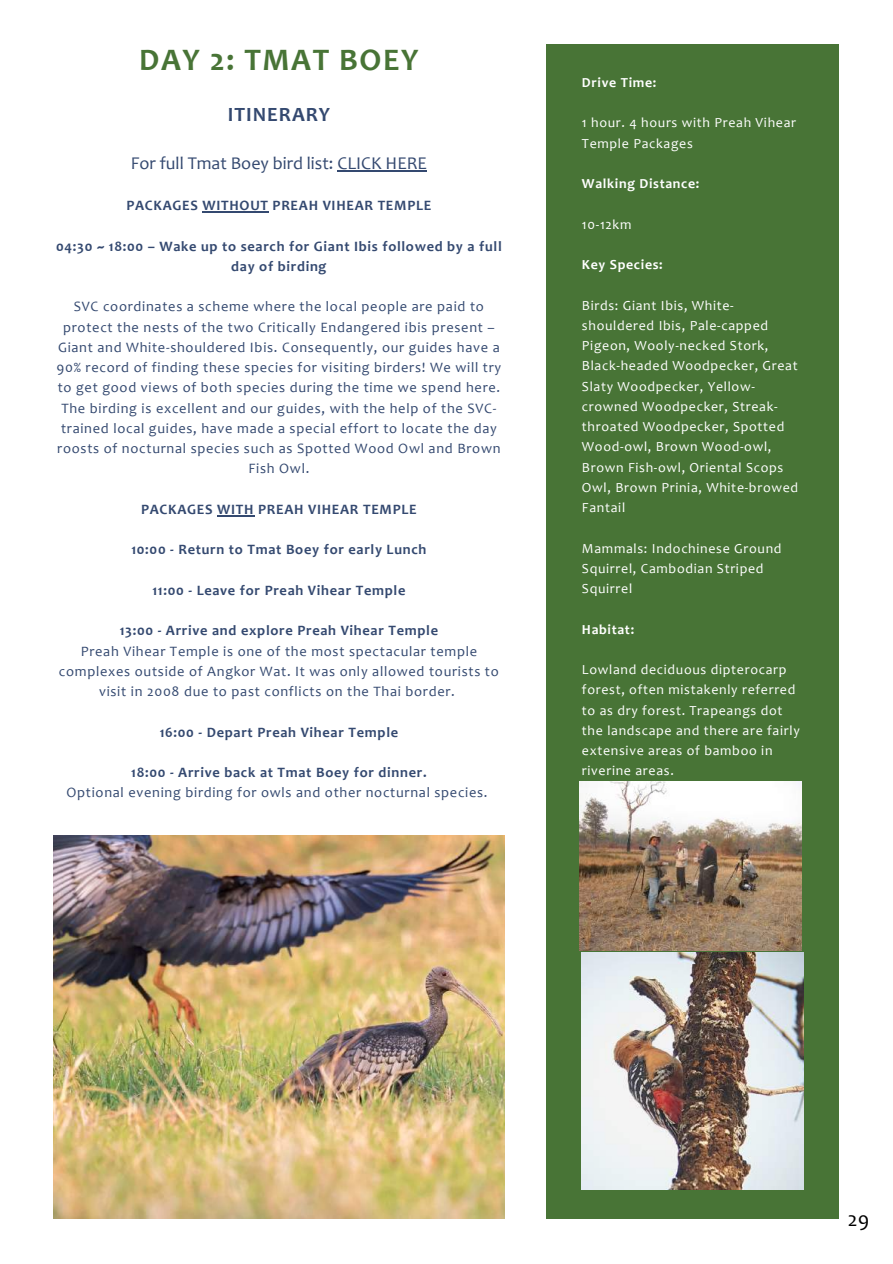
<style>
.page{position:relative;width:893px;height:1264px;background:#fff}
.page>*{position:absolute;margin:0;border:0;box-sizing:border-box;transform-origin:0 0}
.t1{font:700 31.5px "Candara";letter-spacing:.05em;color:#487436}
.t2{font:21px "Candara";color:#000}
.t3{font:700 20.25px "Candara";letter-spacing:.05em;color:#344970}
.t4{font:18px "Candara";color:#344970}
.t5{font:14.4px/20.2px "Candara";letter-spacing:.05em;color:#344970;text-align:center}
.t6{font:700 14.4px/20.2px "Candara";letter-spacing:.05em;color:#344970;text-align:center}
.t7{font:13.8px/20.2px "Candara";letter-spacing:.05em;color:#fff}
.t8{font:700 13.8px "Candara";letter-spacing:.05em;color:#fff}
</style>
<div class="page">
<div style="left:546px;top:45px;width:292px;height:1173px;background:#487436"></div>
<img style="left:582px;top:952px;width:221px;height:237px">
<hr style="left:202px;top:211px;width:67px;height:1px;background:#344970">
<hr style="left:217px;top:515px;width:37px;height:1px;background:#344970">
<img style="left:53px;top:835px;width:451px;height:383px">
<img style="left:580px;top:781px;width:221px;height:169px">
<hr style="left:337px;top:170px;width:90px;height:1px;background:#344970">
<h1 class="t1" style="left:139px;top:47px;width:281px">DAY 2: TMAT BOEY</h1>
<h3 class="t3" style="left:228px;top:106px;width:104px">ITINERARY</h3>
<p class="t4" style="left:131px;top:156px;width:297px">For full Tmat Boey bird list: CLICK HERE</p>
<p class="t6" style="left:126px;top:197px;width:306px">PACKAGES WITHOUT PREAH VIHEAR TEMPLE</p>
<p class="t6" style="left:56px;top:237px;width:447px">04:30 ~ 18:00 – Wake up to search for Giant Ibis followed by a full day of birding</p>
<p class="t5" style="left:57px;top:298px;width:446px">SVC coordinates a scheme where the local people are paid to protect the nests of the two Critically Endangered ibis present – Giant and White-shouldered Ibis. Consequently, our guides have a 90% record of finding these species for visiting birders! We will try to get good views of both species during the time we spend here.<br>The birding is excellent and our guides, with the help of the SVC&shy;trained local guides, have made a special effort to locate the day roosts of nocturnal species such as Spotted Wood Owl and Brown Fish Owl.</p>
<p class="t6" style="left:141px;top:500px;width:277px">PACKAGES WITH PREAH VIHEAR TEMPLE</p>
<p class="t6" style="left:131px;top:541px;width:296px">10:00 - Return to Tmat Boey for early Lunch</p>
<p class="t6" style="left:152px;top:581px;width:254px">11:00 - Leave for Preah Vihear Temple</p>
<p class="t6" style="left:120px;top:622px;width:320px">13:00 - Arrive and explore Preah Vihear Temple</p>
<p class="t5" style="left:59px;top:642px;width:441px">Preah Vihear Temple is one of the most spectacular temple complexes outside of Angkor Wat. It was only allowed tourists to visit in 2008 due to past conflicts on the Thai border.</p>
<p class="t6" style="left:160px;top:723px;width:240px">16:00 - Depart Preah Vihear Temple</p>
<p class="t6" style="left:131px;top:763px;width:297px">18:00 - Arrive back at Tmat Boey for dinner.</p>
<p class="t5" style="left:66px;top:784px;width:422px">Optional evening birding for owls and other nocturnal species.</p>
<p class="t8" style="left:582px;top:77px;width:76px">Drive Time:</p>
<p class="t7" style="left:582px;top:114px;width:216px">1 hour. 4 hours with Preah Vihear<br>Temple Packages</p>
<p class="t8" style="left:582px;top:178px;width:119px">Walking Distance:</p>
<p class="t7" style="left:582px;top:215px;width:51px">10-12km</p>
<p class="t8" style="left:582px;top:259px;width:82px">Key Species:</p>
<p class="t7" style="left:582px;top:296px;width:218px">Birds: Giant Ibis, White&shy;shouldered Ibis, Pale-capped<br>Pigeon, Wooly-necked Stork,<br>Black-headed Woodpecker, Great<br>Slaty Woodpecker, Yellow&shy;crowned Woodpecker, Streak&shy;throated Woodpecker, Spotted<br>Wood-owl, Brown Wood-owl,<br>Brown Fish-owl, Oriental Scops<br>Owl, Brown Prinia, White-browed<br>Fantail</p>
<p class="t7" style="left:582px;top:539px;width:201px">Mammals: Indochinese Ground<br>Squirrel, Cambodian Striped<br>Squirrel</p>
<p class="t8" style="left:582px;top:623px;width:54px">Habitat:</p>
<p class="t7" style="left:582px;top:660px;width:219px">Lowland deciduous dipterocarp forest, often mistakenly referred to as dry forest. Trapeangs dot the landscape and there are fairly extensive areas of bamboo in riverine areas.</p>
<h2 class="t2" style="left:847px;top:1210px;width:23px">29</h2>
</div>
